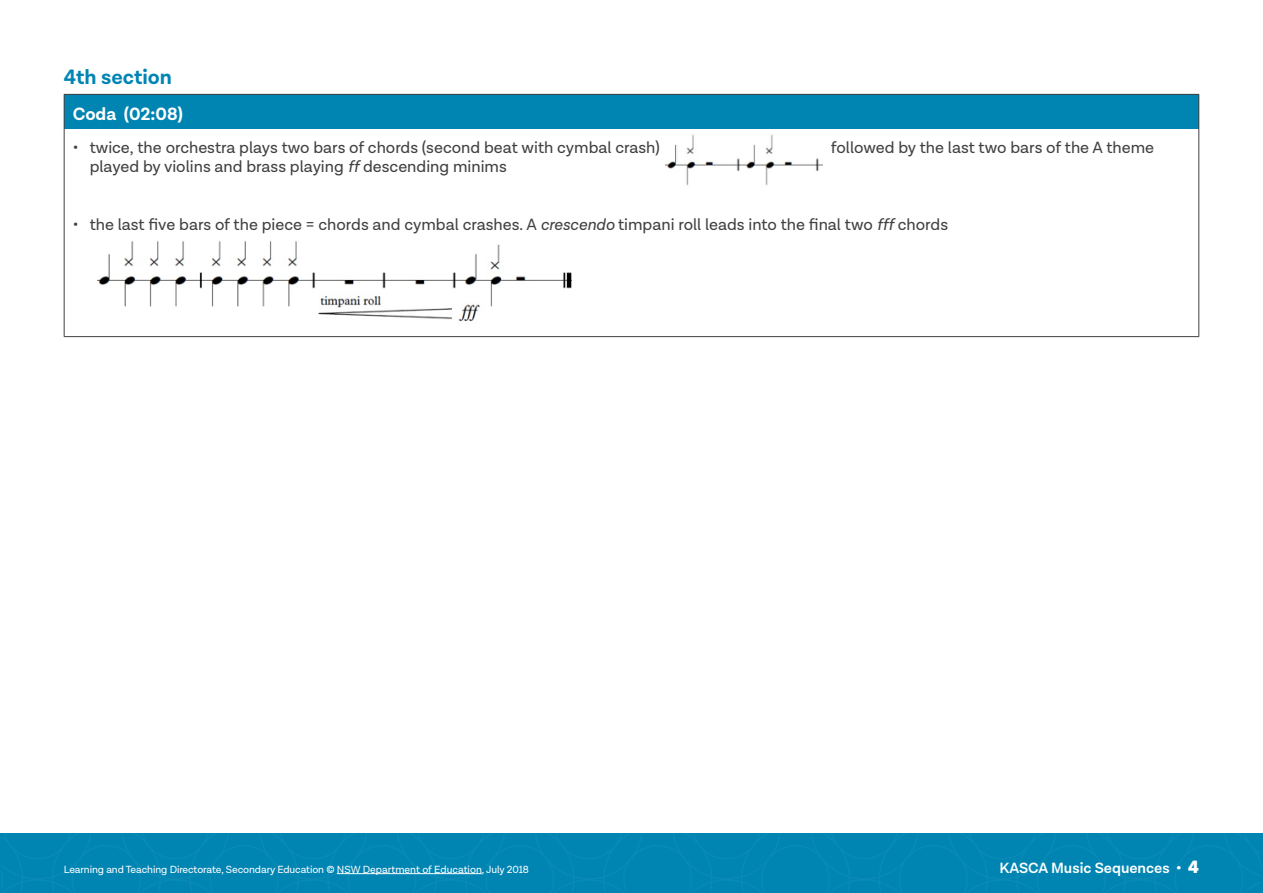
<style>
.page{position:relative;width:1263px;height:893px;background:#fff}
.page>*{position:absolute;margin:0;border:0;box-sizing:border-box;transform-origin:0 0}
.t1{font:700 21px "Lota Grotesque";color:#0085b3}
.t2{font:700 18px "Lota Grotesque";color:#fff}
.t3{font:16.5px "Lota Grotesque";color:#414042}
.t4{font:600 15px "Lota Grotesque";color:#fff}
.t5{font:10.5px "Lota Grotesque";letter-spacing:-.01em;color:#fff}
.s1{font-style:italic}
.s2{font-weight:900;font-size:18px}
</style>
<div class="page">
<div style="left:1px;top:834px;width:1260px;height:59px;background:#0085b3"></div>
<hr style="left:337px;top:873px;width:145px;height:1px;background:#fff">
<div style="left:64px;top:94px;width:1135px;height:34px;background:#0085b3"></div>
<hr style="left:64px;top:94px;width:1135px;height:1px;background:#414042">
<hr style="left:64px;top:95px;width:1px;height:33px;background:#414042">
<hr style="left:1198px;top:95px;width:1px;height:33px;background:#414042">
<hr style="left:64px;top:128px;width:1px;height:208px;background:#414042">
<hr style="left:1198px;top:128px;width:1px;height:208px;background:#414042">
<hr style="left:64px;top:336px;width:1135px;height:1px;background:#414042">
<img style="left:666px;top:134px;width:156px;height:52px">
<img style="left:98px;top:241px;width:474px;height:81px">
<p class="t1" style="left:64px;top:65px;width:110px">4th section</p>
<p class="t2" style="left:73px;top:104px;width:112px">Coda (02:08)</p>
<p class="t3" style="left:73px;top:138px;width:589px">• twice, the orchestra plays two bars of chords (second beat with cymbal crash)</p>
<p class="t3" style="left:831px;top:138px;width:325px">followed by the last two bars of the A theme</p>
<p class="t3" style="left:90px;top:157px;width:419px">played by violins and brass playing <span class="s1">ff</span> descending minims</p>
<p class="t3" style="left:73px;top:215px;width:877px">• the last five bars of the piece = chords and cymbal crashes. A <span class="s1">crescendo</span> timpani roll leads into the final two <span class="s1">fff</span> chords</p>
<p class="t5" style="left:64px;top:863px;width:467px">Learning and Teaching Directorate, Secondary Education © NSW Department of Education, July 2018</p>
<p class="t4" style="left:999px;top:859px;width:201px">KASCA Music Sequences • <span class="s2">4</span></p>
</div>
